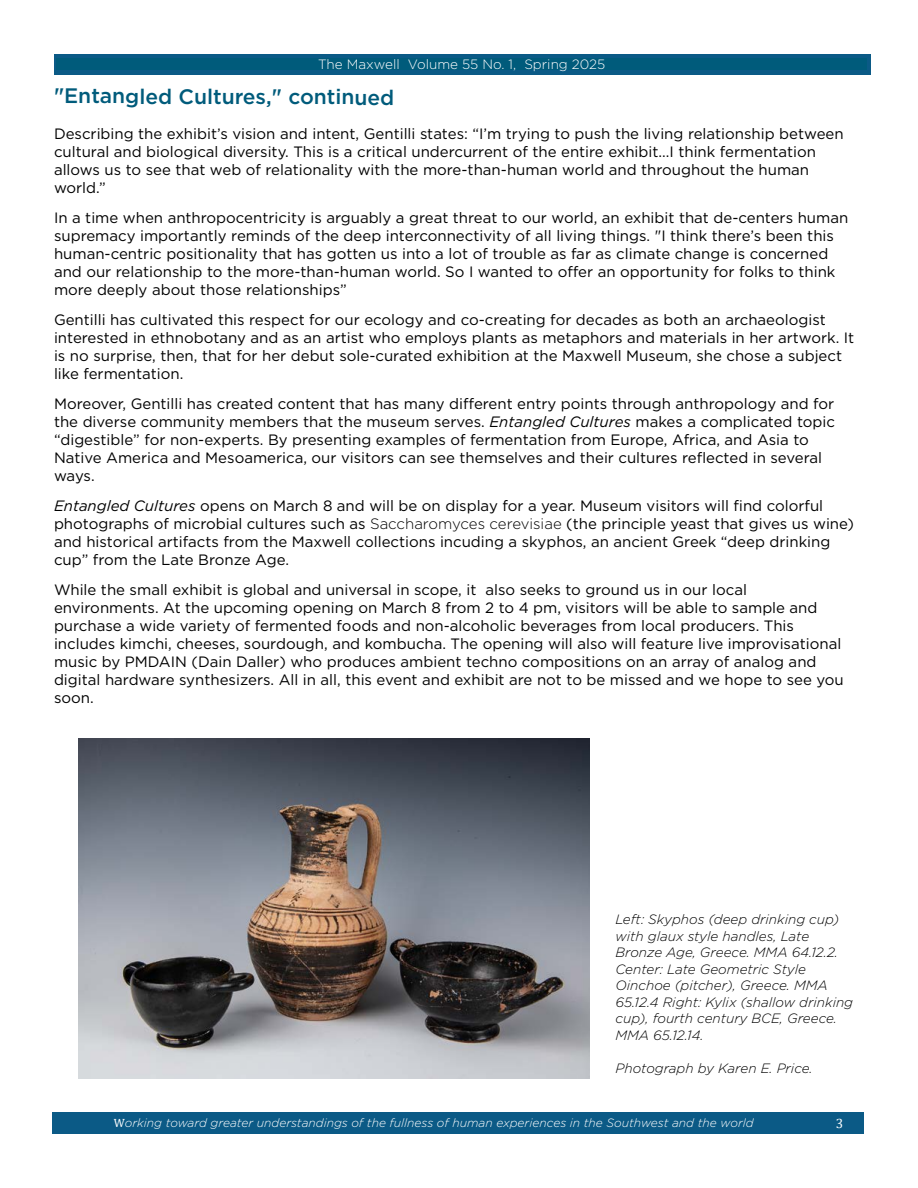
<style>
.page{position:relative;width:918px;height:1188px;background:#fff}
.page>*{position:absolute;margin:0;border:0;box-sizing:border-box;transform-origin:0 0}
.t1{font:500 21px "Gotham";letter-spacing:-.005em;color:#005b7b}
.t2{font:15px/18px "Gotham";color:#000}
.t3{font:italic 300 13.5px/16.5px "Gotham";color:#000}
.t4{font:300 13.5px "Gotham";color:#fff}
.t5{font:13.5px "Cambria";color:#fff}
.t6{font:italic 300 12px "Gotham";color:#fff}
.s1{font-style:italic}
.s2{font-weight:300}
.s3{font-family:"Cambria";font-weight:400;font-style:normal}
</style>
<div class="page">
<div style="left:55px;top:54px;width:816px;height:21px;background:#0b5a86"></div>
<div style="left:54px;top:58px;width:816px;height:13px;background:#0b5a86"></div>
<div style="left:57px;top:58px;width:810px;height:12px;background:#005b7b"></div>
<div style="left:52px;top:1112px;width:812px;height:22px;background:#0b5a86"></div>
<img style="left:79px;top:739px;width:511px;height:340px">
<p class="t4" style="left:318px;top:56px;width:289px">The Maxwell Volume 55 No. 1, Spring 2025</p>
<h1 class="t1" style="left:54px;top:83px;width:342px">"Entangled Cultures," continued</h1>
<p class="t2" style="left:54px;top:125px;width:791px">Describing the exhibit’s vision and intent, Gentilli states: “I’m trying to push the living relationship between cultural and biological diversity. This is a critical undercurrent of the entire exhibit...I think fermentation allows us to see that web of relationality with the more-than-human world and throughout the human world.”</p>
<p class="t2" style="left:54px;top:209px;width:796px">In a time when anthropocentricity is arguably a great threat to our world, an exhibit that de-centers human supremacy importantly reminds of the deep interconnectivity of all living things. "I think there’s been this human-centric positionality that has gotten us into a lot of trouble as far as climate change is concerned and our relationship to the more-than-human world. So I wanted to offer an opportunity for folks to think more deeply about those relationships”</p>
<p class="t2" style="left:54px;top:311px;width:802px">Gentilli has cultivated this respect for our ecology and co-creating for decades as both an archaeologist interested in ethnobotany and as an artist who employs plants as metaphors and materials in her artwork. It is no surprise, then, that for her debut sole-curated exhibition at the Maxwell Museum, she chose a subject like fermentation.</p>
<p class="t2" style="left:54px;top:395px;width:783px">Moreover, Gentilli has created content that has many different entry points through anthropology and for the diverse community members that the museum serves. <span class="s1">Entangled Cultures</span> makes a complicated topic “digestible” for non-experts. By presenting examples of fermentation from Europe, Africa, and Asia to Native America and Mesoamerica, our visitors can see themselves and their cultures reflected in several ways.</p>
<p class="t2" style="left:54px;top:497px;width:802px"><span class="s1">Entangled Cultures</span> opens on March 8 and will be on display for a year. Museum visitors will find colorful photographs of microbial cultures such as <span class="s2">Saccharomyces cerevisiae</span> (the principle yeast that gives us wine) and historical artifacts from the Maxwell collections incuding a skyphos, an ancient Greek “deep drinking cup” from the Late Bronze Age.</p>
<p class="t2" style="left:54px;top:581px;width:791px">While the small exhibit is global and universal in scope, it also seeks to ground us in our local environments. At the upcoming opening on March 8 from 2 to 4 pm, visitors will be able to sample and purchase a wide variety of fermented foods and non-alcoholic beverages from local producers. This includes kimchi, cheeses, sourdough, and kombucha. The opening will also will feature live improvisational music by PMDAIN (Dain Daller) who produces ambient techno compositions on an array of analog and digital hardware synthesizers. All in all, this event and exhibit are not to be missed and we hope to see you soon.</p>
<p class="t3" style="left:615px;top:911px;width:239px">Left: Skyphos (deep drinking cup) with glaux style handles, Late<br>Bronze Age, Greece. MMA 64.12.2.<br>Center: Late Geometric Style<br>Oinchoe (pitcher), Greece. MMA<br>65.12.4 Right: Kylix (shallow drinking cup), fourth century BCE, Greece.<br>MMA 65.12.14.</p>
<p class="t3" style="left:615px;top:1060px;width:199px">Photograph by Karen E. Price.</p>
<p class="t6" style="left:114px;top:1116px;width:641px"><span class="s3">W</span>orking toward greater understandings of the fullness of human experiences in the Southwest and the world</p>
<p class="t5" style="left:836px;top:1116px;width:9px">3</p>
</div>
